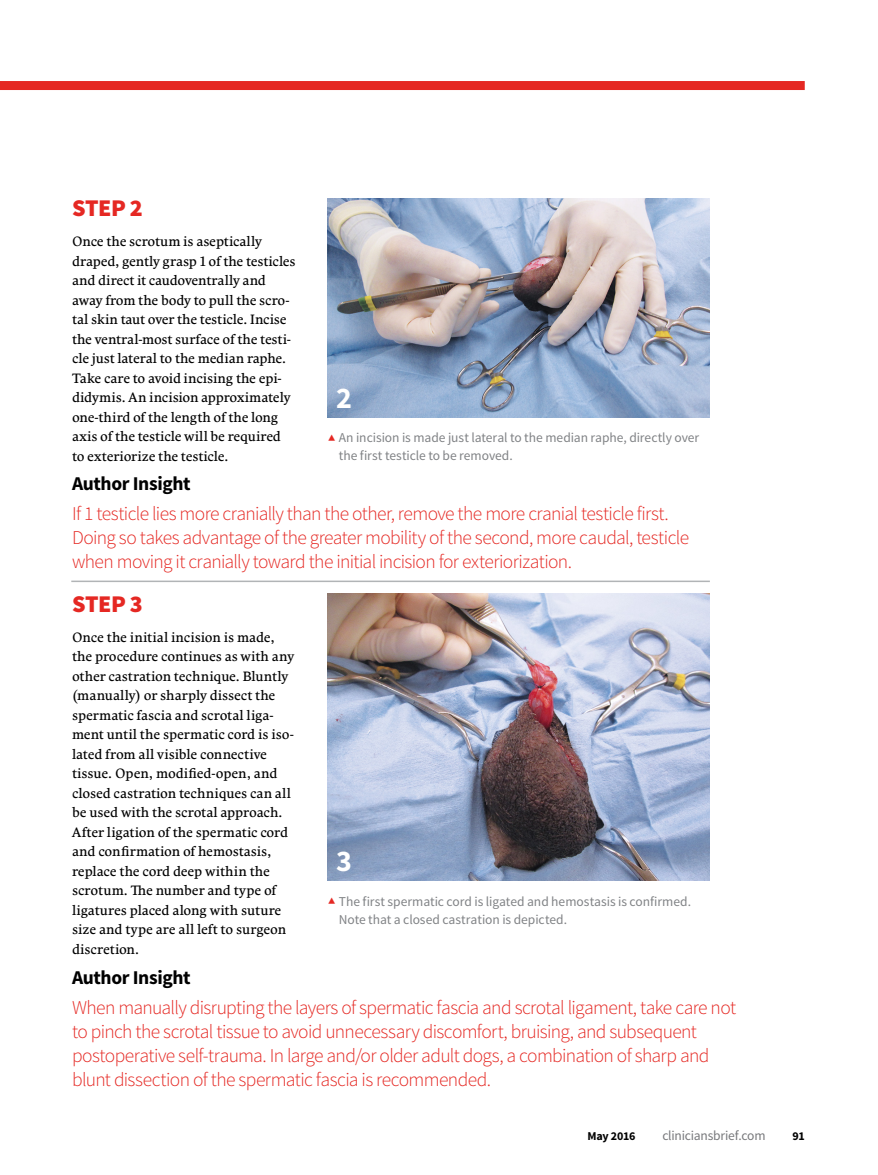
<style>
.page{position:relative;width:878px;height:1175px;background:#fff}
.page>*{position:absolute;margin:0;border:0;box-sizing:border-box;transform-origin:0 0}
.Figure_number_with{font:700 30px "Source Sans Pro";color:#fff}
.Steps{font:900 24px "Source Sans Pro";letter-spacing:-.02em;color:#e52823}
.Author_Insight_bod{font:300 19.5px/24px "Source Sans Pro";letter-spacing:-.03em;color:#e52823}
.Author_Insight_Hea{font:700 19.5px "Source Sans Pro";letter-spacing:-.02em;color:#000}
.Body_Comenia_Serif{font:13.5px/19.5px "Comenia Serif Pro";letter-spacing:-.005em;color:#000}
.Figure_Caption{font:13.5px/18px "Source Sans Pro";color:#808285}
.t1{font:13.5px "Source Sans Pro";letter-spacing:-.015em;color:#77787b}
.t2{font:700 12px "Source Sans Pro";color:#000}
</style>
<div class="page">
<div style="left:0;top:81px;width:804px;height:9px;background:#e52823"></div>
<hr style="left:71px;top:580px;width:639px;height:2px;background:#b1b4b6">
<img style="left:327px;top:198px;width:382px;height:219px">
<img style="left:327px;top:593px;width:383px;height:287px">
<p class="Steps" style="left:72px;top:192px;width:72px">STEP 2</p>
<p class="Body_Comenia_Serif" style="left:72px;top:231px;width:225px">Once the scrotum is aseptically draped, gently grasp 1 of the testicles and direct it caudoventrally and away from the body to pull the scro&shy;tal skin taut over the testicle. Incise the ventral-most surface of the testi&shy;cle just lateral to the median raphe.<br>Take care to avoid incising the epi&shy;didymis. An incision approximately one-third of the length of the long axis of the testicle will be required to exteriorize the testicle.</p>
<p class="Figure_number_with" style="left:336px;top:378px;width:17px">2</p>
<p class="Figure_Caption" style="left:339px;top:429px;width:362px">An incision is made just lateral to the median raphe, directly over the first testicle to be removed.</p>
<p class="Author_Insight_Hea" style="left:72px;top:471px;width:120px">Author Insight</p>
<p class="Author_Insight_bod" style="left:72px;top:501px;width:618px">If 1 testicle lies more cranially than the other, remove the more cranial testicle first.<br>Doing so takes advantage of the greater mobility of the second, more caudal, testicle when moving it cranially toward the initial incision for exteriorization.</p>
<p class="Steps" style="left:72px;top:588px;width:72px">STEP 3</p>
<p class="Body_Comenia_Serif" style="left:72px;top:627px;width:223px">Once the initial incision is made, the procedure continues as with any other castration technique. Bluntly (manually) or sharply dissect the spermatic fascia and scrotal liga&shy;ment until the spermatic cord is iso&shy;lated from all visible connective tissue. Open, modified-open, and closed castration techniques can all be used with the scrotal approach.<br>After ligation of the spermatic cord and confirmation of hemostasis, replace the cord deep within the scrotum. The number and type of ligatures placed along with suture size and type are all left to surgeon discretion.</p>
<p class="Figure_number_with" style="left:336px;top:842px;width:17px">3</p>
<p class="Figure_Caption" style="left:339px;top:892px;width:354px">The first spermatic cord is ligated and hemostasis is confirmed.<br>Note that a closed castration is depicted.</p>
<p class="Author_Insight_Hea" style="left:72px;top:965px;width:120px">Author Insight</p>
<p class="Author_Insight_bod" style="left:72px;top:995px;width:665px">When manually disrupting the layers of spermatic fascia and scrotal ligament, take care not to pinch the scrotal tissue to avoid unnecessary discomfort, bruising, and subsequent postoperative self-trauma. In large and/or older adult dogs, a combination of sharp and blunt dissection of the spermatic fascia is recommended.</p>
<p class="t2" style="left:587px;top:1128px;width:50px">May 2016</p>
<p class="t1" style="left:662px;top:1127px;width:105px">cliniciansbrief.com</p>
<p class="t2" style="left:792px;top:1128px;width:14px">91</p>
</div>
